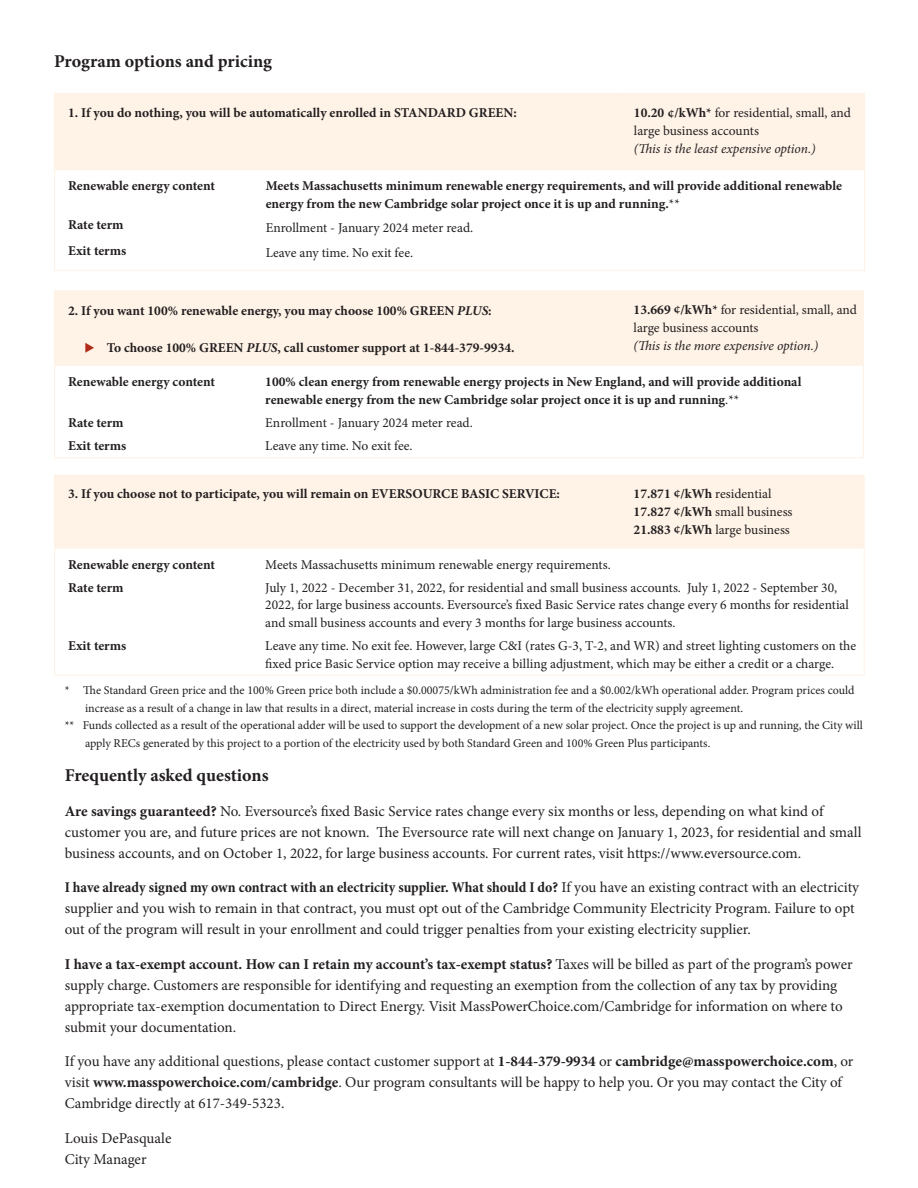
<style>
.page{position:relative;width:918px;height:1188px;background:#fff}
.page>*{position:absolute;margin:0;border:0;box-sizing:border-box;transform-origin:0 0}
.copy{font:700 18px "Minion Pro";color:#231f20}
.copy-2{font:15px/21px "Minion Pro";letter-spacing:-.005em;color:#231f20}
.copy-3{font:13.5px/18px "Minion Pro";color:#231f20}
.copy-4{font:700 13.5px/17.7px "Minion Pro";color:#231f20}
.t1{font:12px/17.7px "Minion Pro";color:#231f20}
.s1{font-weight:700}
.s2{font-style:italic}
.s3{font-weight:400}
.s4{color:#af2c1a}
.s5{font-weight:700;font-stretch:condensed}
</style>
<div class="page">
<div style="left:55px;top:94px;width:809px;height:75px;background:#fff3e7"></div>
<hr style="left:54px;top:93px;width:198px;height:1px;background:#fff3e7">
<hr style="left:54px;top:94px;width:1px;height:76px;background:#fff3e7">
<hr style="left:252px;top:93px;width:368px;height:1px;background:#fff3e7">
<hr style="left:620px;top:93px;width:245px;height:1px;background:#fff3e7">
<hr style="left:864px;top:94px;width:1px;height:76px;background:#fff3e7">
<hr style="left:54px;top:170px;width:1px;height:100px;background:#fff3e7">
<hr style="left:864px;top:170px;width:1px;height:100px;background:#fff3e7">
<hr style="left:54px;top:270px;width:198px;height:1px;background:#fff3e7">
<hr style="left:252px;top:270px;width:368px;height:1px;background:#fff3e7">
<hr style="left:620px;top:270px;width:245px;height:1px;background:#fff3e7">
<hr style="left:55px;top:169px;width:197px;height:1px;background:#fff3e7">
<hr style="left:252px;top:169px;width:368px;height:1px;background:#fff3e7">
<hr style="left:620px;top:169px;width:244px;height:1px;background:#fff3e7">
<div style="left:55px;top:291px;width:808px;height:74px;background:#fff3e7"></div>
<hr style="left:54px;top:290px;width:198px;height:1px;background:#fff3e7">
<hr style="left:54px;top:291px;width:1px;height:74px;background:#fff3e7">
<hr style="left:252px;top:290px;width:368px;height:1px;background:#fff3e7">
<hr style="left:620px;top:290px;width:244px;height:1px;background:#fff3e7">
<hr style="left:863px;top:291px;width:1px;height:74px;background:#fff3e7">
<hr style="left:54px;top:365px;width:1px;height:92px;background:#fff3e7">
<hr style="left:863px;top:365px;width:1px;height:92px;background:#fff3e7">
<hr style="left:54px;top:457px;width:198px;height:1px;background:#fff3e7">
<hr style="left:252px;top:457px;width:368px;height:1px;background:#fff3e7">
<hr style="left:620px;top:457px;width:244px;height:1px;background:#fff3e7">
<hr style="left:55px;top:365px;width:197px;height:1px;background:#fff3e7">
<hr style="left:252px;top:365px;width:368px;height:1px;background:#fff3e7">
<hr style="left:620px;top:365px;width:243px;height:1px;background:#fff3e7">
<div style="left:55px;top:476px;width:809px;height:72px;background:#fff3e7"></div>
<svg style="left:55px;top:674px;width:809px;height:1px"></svg>
<hr style="left:54px;top:475px;width:198px;height:1px;background:#fff3e7">
<hr style="left:54px;top:476px;width:1px;height:72px;background:#fff3e7">
<hr style="left:252px;top:475px;width:368px;height:1px;background:#fff3e7">
<hr style="left:620px;top:475px;width:245px;height:1px;background:#fff3e7">
<hr style="left:864px;top:476px;width:1px;height:72px;background:#fff3e7">
<hr style="left:54px;top:548px;width:1px;height:127px;background:#fff3e7">
<hr style="left:864px;top:548px;width:1px;height:127px;background:#fff3e7">
<hr style="left:54px;top:675px;width:198px;height:1px;background:#fff3e7">
<hr style="left:252px;top:675px;width:368px;height:1px;background:#fff3e7">
<hr style="left:620px;top:675px;width:245px;height:1px;background:#fff3e7">
<hr style="left:55px;top:548px;width:197px;height:1px;background:#fff3e7">
<hr style="left:252px;top:548px;width:368px;height:1px;background:#fff3e7">
<hr style="left:620px;top:548px;width:244px;height:1px;background:#fff3e7">
<p class="copy" style="left:54px;top:49px;width:220px">Program options and pricing</p>
<p class="copy-4" style="left:68px;top:103px;width:450px">1. If you do nothing, you will be automatically enrolled in STANDARD GREEN:</p>
<p class="copy-3" style="left:634px;top:103px;width:218px"><span class="s1">10.20 ¢/kWh*</span> for residential, small, and large business accounts<br><span class="s2">(This is the least expensive option.)</span></p>
<p class="copy-4" style="left:68px;top:177px;width:149px">Renewable energy content</p>
<p class="copy-4" style="left:68px;top:216px;width:57px">Rate term</p>
<p class="copy-4" style="left:68px;top:242px;width:60px">Exit terms</p>
<p class="copy-4" style="left:266px;top:177px;width:578px">Meets Massachusetts minimum renewable energy requirements, and will provide additional renewable energy from the new Cambridge solar project once it is up and running.<span class="s3">**</span></p>
<p class="copy-3" style="left:266px;top:219px;width:209px">Enrollment - January 2024 meter read.</p>
<p class="copy-3" style="left:266px;top:243px;width:149px">Leave any time. No exit fee.</p>
<p class="copy-4" style="left:68px;top:302px;width:425px">2. If you want 100% renewable energy, you may choose 100% GREEN <span class="s2">PLUS</span>:</p>
<p class="copy-4" style="left:84px;top:339px;width:432px"><span class="s4">◆</span> To choose 100% GREEN <span class="s2">PLUS</span>, call customer support at 1-844-379-9934.</p>
<p class="copy-3" style="left:634px;top:301px;width:225px"><span class="s1">13.669 ¢/kWh*</span> for residential, small, and large business accounts<br><span class="s2">(This is the more expensive option.)</span></p>
<p class="copy-4" style="left:68px;top:373px;width:149px">Renewable energy content</p>
<p class="copy-4" style="left:68px;top:413px;width:57px">Rate term</p>
<p class="copy-4" style="left:68px;top:437px;width:60px">Exit terms</p>
<p class="copy-4" style="left:265px;top:373px;width:538px">100% clean energy from renewable energy projects in New England, and will provide additional renewable energy from the new Cambridge solar project once it is up and running<span class="s3">.**</span></p>
<p class="copy-3" style="left:265px;top:413px;width:209px">Enrollment - January 2024 meter read.</p>
<p class="copy-3" style="left:265px;top:437px;width:149px">Leave any time. No exit fee.</p>
<p class="copy-4" style="left:68px;top:485px;width:493px">3. If you choose not to participate, you will remain on EVERSOURCE BASIC SERVICE:</p>
<p class="copy-3" style="left:634px;top:485px;width:160px"><span class="s1">17.871 ¢/kWh</span> residential<br><span class="s1">17.827 ¢/kWh</span> small business<br><span class="s1">21.883 ¢/kWh</span> large business</p>
<p class="copy-4" style="left:68px;top:555px;width:149px">Renewable energy content</p>
<p class="copy-4" style="left:68px;top:578px;width:57px">Rate term</p>
<p class="copy-3" style="left:265px;top:555px;width:347px">Meets Massachusetts minimum renewable energy requirements.</p>
<p class="copy-3" style="left:265px;top:579px;width:585px">July 1, 2022 - December 31, 2022, for residential and small business accounts. July 1, 2022 - September 30,<br>2022, for large business accounts. Eversource’s fixed Basic Service rates change every 6 months for residential and small business accounts and every 3 months for large business accounts.</p>
<p class="copy-3" style="left:265px;top:637px;width:592px">Leave any time. No exit fee. However, large C&amp;I (rates G-3, T-2, and WR) and street lighting customers on the fixed price Basic Service option may receive a billing adjustment, which may be either a credit or a charge.</p>
<p class="copy-4" style="left:68px;top:637px;width:60px">Exit terms</p>
<p class="t1" style="left:85px;top:681px;width:771px;text-indent:-20px">* The Standard Green price and the 100% Green price both include a $0.00075/kWh administration fee and a $0.002/kWh operational adder. Program prices could increase as a result of a change in law that results in a direct, material increase in costs during the term of the electricity supply agreement.</p>
<p class="t1" style="left:85px;top:717px;width:779px;text-indent:-20px">** Funds collected as a result of the operational adder will be used to support the development of a new solar project. Once the project is up and running, the City will apply RECs generated by this project to a portion of the electricity used by both Standard Green and 100% Green Plus participants.</p>
<p class="copy" style="left:65px;top:763px;width:205px">Frequently asked questions</p>
<p class="copy-2" style="left:65px;top:801px;width:798px"><span class="s1">Are savings guaranteed?</span> No. Eversource’s fixed Basic Service rates change every six months or less, depending on what kind of customer you are, and future prices are not known. The Eversource rate will next change on January 1, 2023, for residential and small business accounts, and on October 1, 2022, for large business accounts. For current rates, visit https://www.eversource.com.</p>
<p class="copy-2" style="left:65px;top:877px;width:796px"><span class="s5">I have already signed my own contract with an electricity supplier. What should I do?</span> If you have an existing contract with an electricity supplier and you wish to remain in that contract, you must opt out of the Cambridge Community Electricity Program. Failure to opt out of the program will result in your enrollment and could trigger penalties from your existing electricity supplier.</p>
<p class="copy-2" style="left:65px;top:954px;width:789px"><span class="s1">I have a tax-exempt account. How can I retain my account’s tax-exempt status?</span> Taxes will be billed as part of the program’s power supply charge. Customers are responsible for identifying and requesting an exemption from the collection of any tax by providing appropriate tax-exemption documentation to Direct Energy. Visit MassPowerChoice.com/Cambridge for information on where to submit your documentation.</p>
<p class="copy-2" style="left:65px;top:1051px;width:790px">If you have any additional questions, please contact customer support at <span class="s1">1-844-379-9934</span> or <span class="s1">cambridge@masspowerchoice.com</span>, or visit <span class="s1">www.masspowerchoice.com/cambridge</span>. Our program consultants will be happy to help you. Or you may contact the City of<br>Cambridge directly at 617-349-5323.</p>
<p class="copy-2" style="left:65px;top:1128px;width:108px">Louis DePasquale</p>
<p class="copy-2" style="left:65px;top:1149px;width:83px">City Manager</p>
</div>
